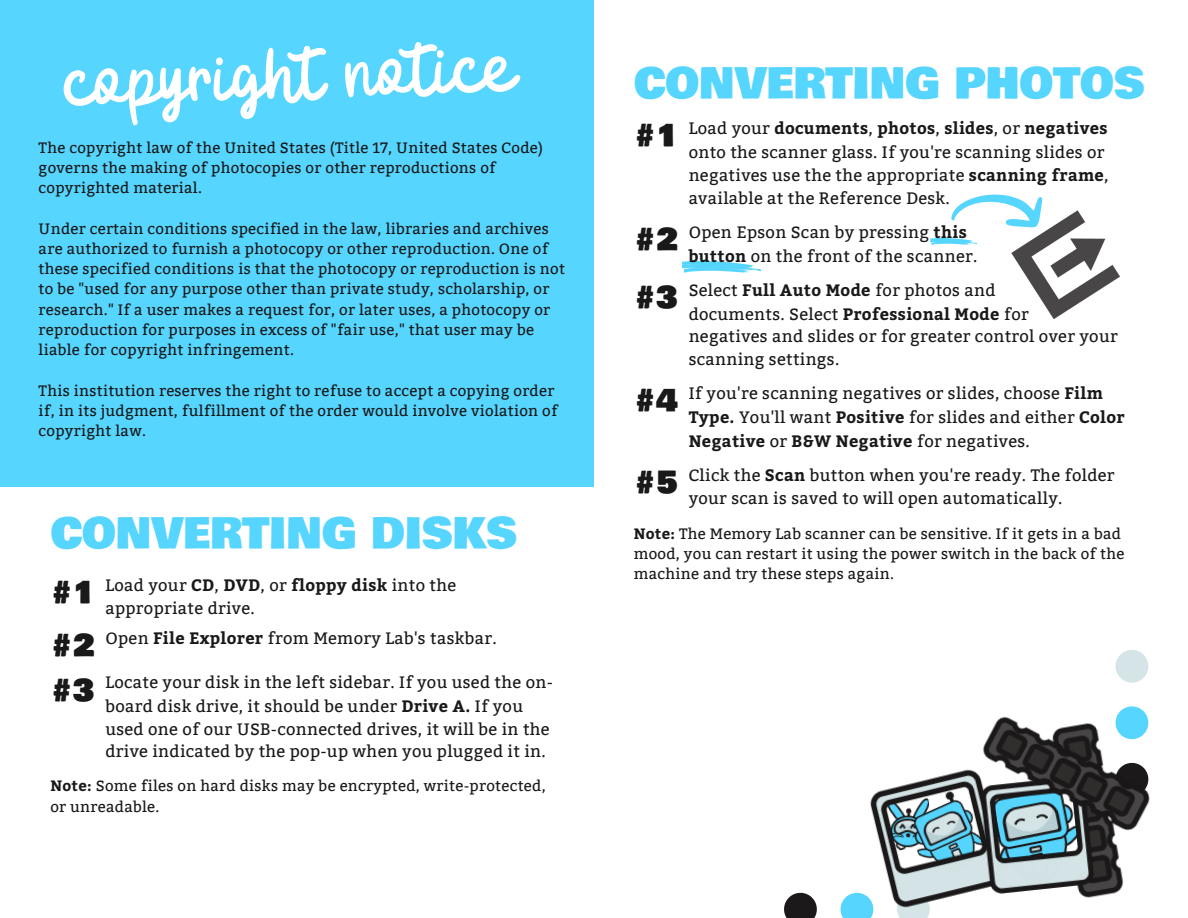
<style>
.page{position:relative;width:1188px;height:918px;background:#fff}
.page>*{position:absolute;margin:0;border:0;box-sizing:border-box;transform-origin:0 0}
.t1{font:110.1px "Badger Script";color:#fff}
.t2{font:42px "Bowlby One";color:#56d5ff}
.t3{font:16.5px/22.8px "Bitter";letter-spacing:.02em;color:#191919}
.t4{font:15px/20.2px "Bitter";letter-spacing:.02em;color:#191919}
.s1{font-family:"Bowlby One SC";font-size:30.3px}
.s2{font-weight:700}
</style>
<div class="page">
<div style="left:0;top:0;width:594px;height:487px;background:#56d5ff"></div>
<svg style="left:682px;top:261px;width:80px;height:12px"></svg>
<svg style="left:930px;top:194px;width:113px;height:51px"></svg>
<img style="left:1009px;top:209px;width:111px;height:110px">
<svg style="left:784px;top:893px;width:33px;height:25px"></svg>
<svg style="left:1116px;top:650px;width:32px;height:33px"></svg>
<img style="left:1109px;top:856px;width:15px;height:39px">
<svg style="left:841px;top:778px;width:137px;height:140px"></svg>
<img style="left:978px;top:856px;width:131px;height:42px">
<img style="left:947px;top:706px;width:203px;height:150px">
<h1 class="t1" style="left:61px;top:23px;width:454px;rotate:-2deg">copyright notice</h1>
<p class="t4" style="left:39px;top:138px;width:506px">The copyright law of the United States (Title 17, United States Code) governs the making of photocopies or other reproductions of copyrighted material.</p>
<p class="t4" style="left:39px;top:219px;width:528px">Under certain conditions specified in the law, libraries and archives are authorized to furnish a photocopy or other reproduction. One of these specified conditions is that the photocopy or reproduction is not to be "used for any purpose other than private study, scholarship, or research." If a user makes a request for, or later uses, a photocopy or reproduction for purposes in excess of "fair use," that user may be liable for copyright infringement.</p>
<p class="t4" style="left:39px;top:381px;width:521px">This institution reserves the right to refuse to accept a copying order if, in its judgment, fulfillment of the order would involve violation of copyright law.</p>
<h2 class="t2" style="left:50px;top:501px;width:468px">CONVERTING DISKS</h2>
<p class="t3" style="left:105px;top:575px;width:352px;text-indent:-55px"><span class="s1">#1</span> Load your <span class="s2">CD</span>, <span class="s2">DVD</span>, or <span class="s2">floppy disk</span> into the appropriate drive.</p>
<p class="t3" style="left:50px;top:627px;width:448px"><span class="s1">#2</span> Open <span class="s2">File Explorer</span> from Memory Lab's taskbar.</p>
<p class="t3" style="left:105px;top:672px;width:449px;text-indent:-55px"><span class="s1">#3</span> Locate your disk in the left sidebar. If you used the on&shy;board disk drive, it should be under <span class="s2">Drive A.</span> If you used one of our USB-connected drives, it will be in the drive indicated by the pop-up when you plugged it in.</p>
<p class="t4" style="left:50px;top:776px;width:497px"><span class="s2">Note:</span> Some files on hard disks may be encrypted, write-protected, or unreadable.</p>
<h2 class="t2" style="left:634px;top:51px;width:512px">CONVERTING PHOTOS</h2>
<p class="t3" style="left:689px;top:117px;width:421px;line-height:23.2px;text-indent:-55px"><span class="s1">#1</span> Load your <span class="s2">documents</span>, <span class="s2">photos</span>, <span class="s2">slides</span>, or <span class="s2">negatives </span>onto the scanner glass. If you're scanning slides or negatives use the the appropriate <span class="s2">scanning frame</span>, available at the Reference Desk.</p>
<p class="t3" style="left:689px;top:221px;width:290px;line-height:23.7px;text-indent:-55px"><span class="s1">#2</span> Open Epson Scan by pressing <span class="s2">this button</span> on the front of the scanner.</p>
<p class="t3" style="left:689px;top:279px;width:431px;text-indent:-55px"><span class="s1">#3</span> Select <span class="s2">Full Auto Mode</span> for photos and<br>documents. Select <span class="s2">Professional Mode</span> for<br>negatives and slides or for greater control over your scanning settings.</p>
<p class="t3" style="left:689px;top:382px;width:438px;line-height:23.7px;text-indent:-55px"><span class="s1">#4</span> If you're scanning negatives or slides, choose <span class="s2">Film<br>Type.</span> You'll want <span class="s2">Positive</span> for slides and either <span class="s2">Color<br>Negative</span> or <span class="s2">B&amp;W Negative</span> for negatives.</p>
<p class="t3" style="left:634px;top:464px;width:482px;text-align:center"><span class="s1">#5</span> Click the <span class="s2">Scan</span> button when you're ready. The folder your scan is saved to will open automatically.</p>
<p class="t4" style="left:634px;top:524px;width:492px"><span class="s2">Note:</span> The Memory Lab scanner can be sensitive. If it gets in a bad mood, you can restart it using the power switch in the back of the machine and try these steps again.</p>
</div>
